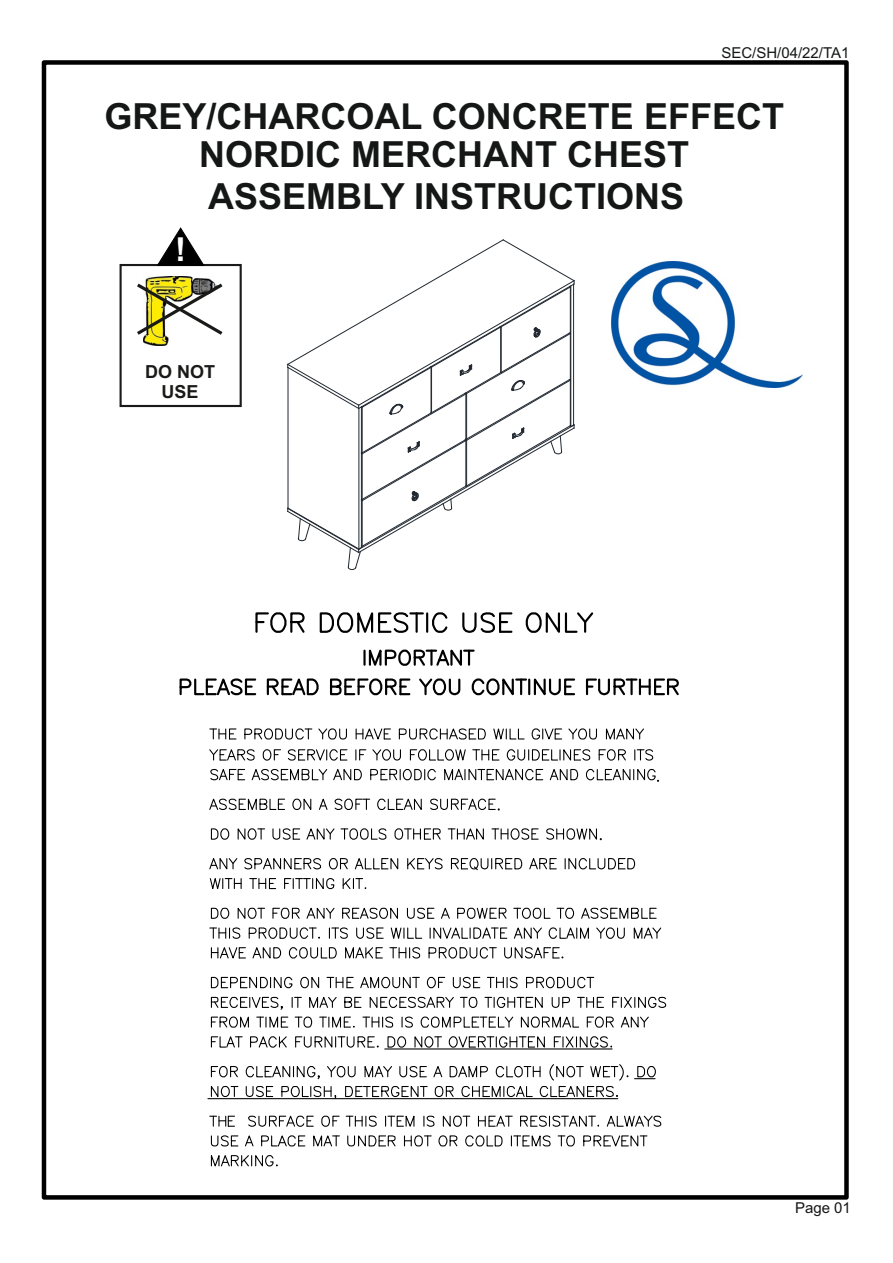
<style>
.page{position:relative;width:893px;height:1263px;background:#fff}
.page>*{position:absolute;margin:0;border:0;box-sizing:border-box;transform-origin:0 0}
.t1{font:700 36px/41.4px "Arial";color:#151616}
.t2{font:700 33px "Arial";color:#fff}
.t3{font:700 18px/20.1px "Arial";color:#1a1a18;text-align:center}
.t4{font:15px "Arial";color:#151616}
</style>
<div class="page">
<div style="left:42px;top:60px;width:807px;height:1140px;border:4px solid #000"></div>
<svg style="left:179px;top:612px;width:500px;height:84px"></svg>
<svg style="left:209px;top:798px;width:76px;height:12px"></svg>
<svg style="left:292px;top:798px;width:20px;height:12px"></svg>
<svg style="left:319px;top:798px;width:9px;height:12px"></svg>
<svg style="left:334px;top:798px;width:36px;height:12px"></svg>
<svg style="left:377px;top:798px;width:45px;height:12px"></svg>
<svg style="left:210px;top:828px;width:20px;height:12px"></svg>
<svg style="left:237px;top:828px;width:28px;height:12px"></svg>
<svg style="left:272px;top:828px;width:115px;height:12px"></svg>
<svg style="left:394px;top:828px;width:47px;height:12px"></svg>
<svg style="left:448px;top:828px;width:36px;height:12px"></svg>
<svg style="left:492px;top:828px;width:47px;height:12px"></svg>
<svg style="left:407px;top:858px;width:36px;height:12px"></svg>
<svg style="left:450px;top:858px;width:107px;height:13px"></svg>
<svg style="left:565px;top:858px;width:71px;height:12px"></svg>
<svg style="left:209px;top:858px;width:190px;height:32px"></svg>
<svg style="left:210px;top:907px;width:452px;height:52px"></svg>
<svg style="left:210px;top:976px;width:457px;height:74px"></svg>
<hr style="left:385px;top:1048px;width:227px;height:1px;background:#000">
<svg style="left:210px;top:1066px;width:29px;height:34px"></svg>
<svg style="left:245px;top:1064px;width:411px;height:36px"></svg>
<hr style="left:208px;top:1098px;width:410px;height:1px;background:#000">
<svg style="left:346px;top:1115px;width:316px;height:32px"></svg>
<svg style="left:210px;top:1115px;width:130px;height:52px"></svg>
<div style="left:120px;top:264px;width:122px;height:143px;border:2px solid #1a1a18"></div>
<img style="left:144px;top:277px;width:68px;height:69px">
<svg style="left:156px;top:227px;width:49px;height:39px"></svg>
<svg style="left:137px;top:281px;width:86px;height:57px"></svg>
<svg style="left:287px;top:239px;width:288px;height:331px"></svg>
<img style="left:612px;top:261px;width:190px;height:126px">
<svg style="left:209px;top:728px;width:450px;height:54px"></svg>
<svg style="left:430px;top:798px;width:70px;height:13px"></svg>
<svg style="left:546px;top:828px;width:56px;height:13px"></svg>
<p class="t4" style="left:721px;top:47px;width:130px">SEC/SH/04/22/TA1</p>
<p class="t1" style="left:105px;top:99px;width:681px">GREY/CHARCOAL CONCRETE EFFECT</p>
<p class="t2" style="left:175px;top:237px;width:12px">!</p>
<p class="t1" style="left:199px;top:137px;width:491px">NORDIC MERCHANT CHEST<br>ASSEMBLY INSTRUCTIONS</p>
<p class="t3" style="left:145px;top:363px;width:72px">DO NOT<br>USE</p>
<p class="t4" style="left:795px;top:1202px;width:57px">Page 01</p>
</div>
